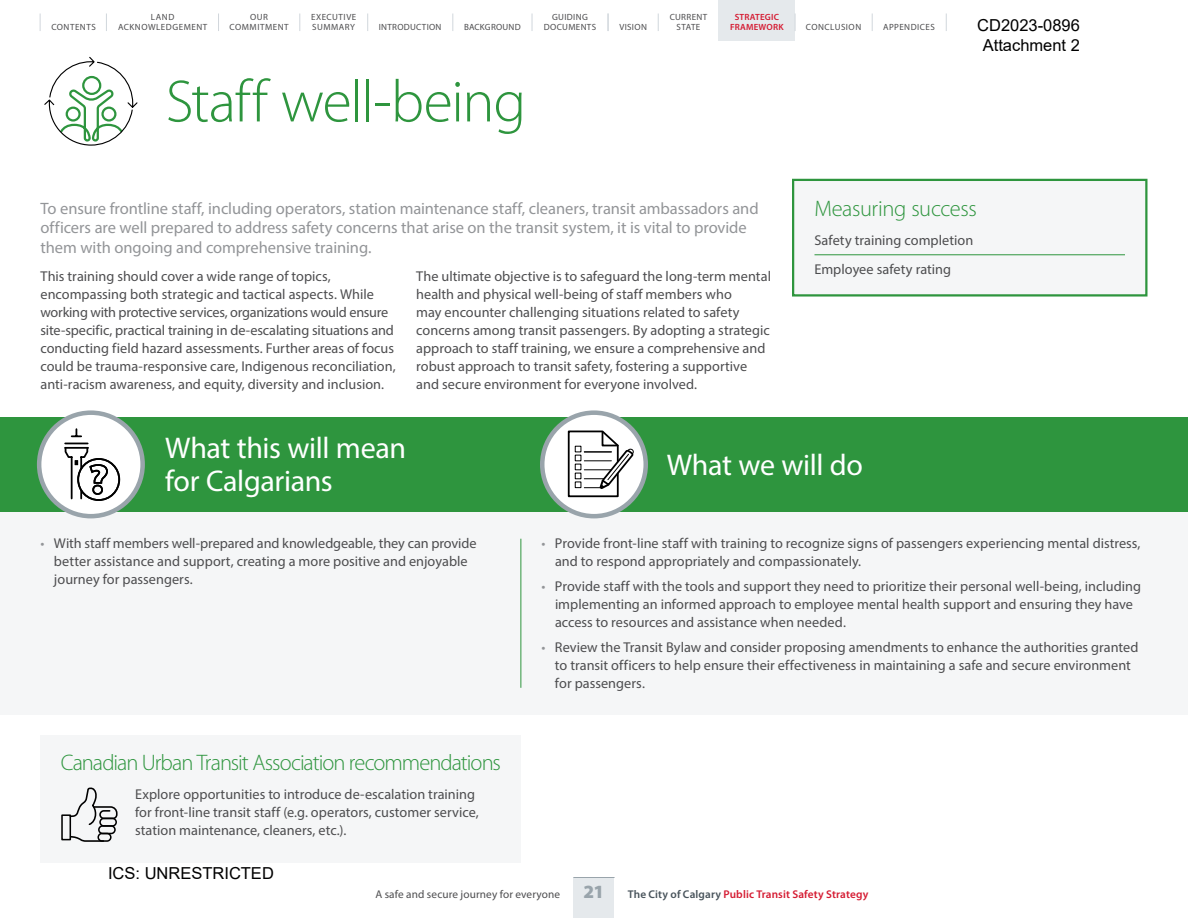
<style>
.page{position:relative;width:1188px;height:918px;background:#fff}
.page>*{position:absolute;margin:0;border:0;box-sizing:border-box;transform-origin:0 0}
.t1{font:300 60px "Myriad Pro";letter-spacing:-.02em;color:#2e953e}
.t2{font:30px/33.8px "Myriad Pro";letter-spacing:-.015em;color:#fff}
.t3{font:300 22.5px "Myriad Pro";letter-spacing:-.04em;color:#2e953e}
.t4{font:300 22.5px "Myriad Pro";letter-spacing:-.015em;color:#2e953e}
.t5{font:16.5px/19.5px "Myriad Pro";letter-spacing:-.005em;color:#939598}
.t6{font:16.5px/19.8px "Arial";color:#000;text-align:center}
.t7{font:14.25px/18px "Myriad Pro";color:#4d4d4f}
.t8{font:11.25px "Myriad Pro";letter-spacing:.01em;color:#4d4d4f}
.t9{font:9px/9.8px "Myriad Pro";letter-spacing:.045em;color:#4d4d4f;text-align:center}
.t10{font:600 9px/9.8px "Myriad Pro";letter-spacing:.02em;color:#d51b32;text-align:center}
.t11{font:9px "Myriad Pro";letter-spacing:.025em;color:#4d4d4f}
.s1{color:#939598}
.s2{font-weight:900;font-size:18.75px;color:#99a4ab}
.s3{font-weight:600;color:#48535b}
.s4{font-weight:600;color:#d51b32}
</style>
<div class="page">
<div style="left:0;top:512px;width:1188px;height:203px;background:#f5f6f7"></div>
<hr style="left:520px;top:539px;width:1px;height:149px;background:#2e953e">
<div style="left:793px;top:180px;width:353px;height:115px;background:#f5f6f7"></div>
<hr style="left:814px;top:254px;width:311px;height:1px;background:#2e953e">
<div style="left:792px;top:179px;width:356px;height:118px;border:2px solid #2e953e"></div>
<div style="left:0;top:417px;width:1188px;height:95px;background:#2e953e"></div>
<svg style="left:44px;top:56px;width:94px;height:90px"></svg>
<div style="left:40px;top:735px;width:481px;height:128px;background:#f5f6f7"></div>
<div style="left:61px;top:814px;width:10px;height:26px;border:2px solid #000"></div>
<svg style="left:69px;top:835px;width:30px;height:7px"></svg>
<div style="left:98px;top:825px;width:18px;height:9px;border:2px solid #000;border-radius:4px"></div>
<div style="left:97px;top:833px;width:15px;height:9px;border:2px solid #000;border-radius:4px"></div>
<svg style="left:69px;top:787px;width:49px;height:39px"></svg>
<div style="left:39px;top:413px;width:104px;height:103px;background:#fff;border-radius:50%"></div>
<div style="left:37px;top:410px;width:108px;height:108px;border:4px solid #99a4ab;border-radius:50%"></div>
<svg style="left:77px;top:458px;width:43px;height:43px"></svg>
<div style="left:77px;top:458px;width:43px;height:43px;border:2px solid #000;border-radius:50%"></div>
<svg style="left:64px;top:428px;width:45px;height:72px"></svg>
<svg style="left:542px;top:413px;width:104px;height:103px;background:#f1f3f3"></svg>
<div style="left:540px;top:410px;width:108px;height:108px;border:4px solid #99a4ab;border-radius:50%"></div>
<svg style="left:567px;top:430px;width:68px;height:68px;background:#cccccd"></svg>
<svg style="left:218px;top:14px;width:1px;height:17px"></svg>
<svg style="left:299px;top:14px;width:1px;height:17px"></svg>
<svg style="left:367px;top:14px;width:1px;height:17px"></svg>
<svg style="left:452px;top:14px;width:1px;height:17px"></svg>
<svg style="left:532px;top:14px;width:1px;height:17px"></svg>
<svg style="left:106px;top:14px;width:1px;height:17px"></svg>
<svg style="left:608px;top:14px;width:1px;height:17px"></svg>
<svg style="left:658px;top:14px;width:1px;height:17px"></svg>
<svg style="left:718px;top:14px;width:1px;height:17px"></svg>
<div style="left:719px;top:0;width:76px;height:40px;background:#e5e9ec"></div>
<svg style="left:795px;top:14px;width:1px;height:17px"></svg>
<svg style="left:872px;top:14px;width:1px;height:17px"></svg>
<svg style="left:946px;top:14px;width:1px;height:17px"></svg>
<svg style="left:40px;top:14px;width:1px;height:17px"></svg>
<div style="left:574px;top:878px;width:40px;height:40px;background:#e5e9ec"></div>
<hr style="left:574px;top:877px;width:40px;height:1px;background:#99a4ab">
<p class="t9" style="left:230px;top:12px;width:61px">OUR<br>COMMITMENT</p>
<p class="t9" style="left:544px;top:12px;width:54px">GUIDING<br>DOCUMENTS</p>
<p class="t9" style="left:619px;top:22px;width:29px">VISION</p>
<p class="t9" style="left:670px;top:12px;width:39px">CURRENT<br>STATE</p>
<p class="t10" style="left:730px;top:12px;width:55px">STRATEGIC<br>FRAMEWORK</p>
<p class="t9" style="left:806px;top:22px;width:57px">CONCLUSION</p>
<p class="t9" style="left:883px;top:22px;width:53px">APPENDICES</p>
<p class="t9" style="left:311px;top:12px;width:47px;text-align:left">EXECUTIVE<br>SUMMARY</p>
<p class="t9" style="left:151px;top:12px;width:25px">LAND</p>
<p class="t9" style="left:51px;top:22px;width:46px">CONTENTS</p>
<p class="t9" style="left:118px;top:22px;width:91px">ACKNOWLEDGEMENT</p>
<p class="t11" style="left:464px;top:21px;width:58px">BACKGROUND</p>
<p class="t9" style="left:379px;top:22px;width:64px">INTRODUCTION</p>
<p class="t6" style="left:977px;top:15px;width:104px">CD2023-0896<br>Attachment 2</p>
<h1 class="t1" style="left:166px;top:65px;width:362px">Staff well-being</h1>
<p class="t5" style="left:40px;top:198px;width:720px">To ensure frontline staff, including operators, station maintenance staff, cleaners, transit ambassadors and officers are well prepared to address safety concerns that arise on the transit system, it is vital to provide them with ongoing and comprehensive training.</p>
<p class="t7" style="left:40px;top:267px;width:357px">This training should cover a wide range of topics, encompassing both strategic and tactical aspects. While working with protective services, organizations would ensure site-specific, practical training in de-escalating situations and conducting field hazard assessments. Further areas of focus could be trauma-responsive care, Indigenous reconciliation, anti-racism awareness, and equity, diversity and inclusion.</p>
<p class="t7" style="left:416px;top:267px;width:356px">The ultimate objective is to safeguard the long-term mental health and physical well-being of staff members who<br>may encounter challenging situations related to safety concerns among transit passengers. By adopting a strategic approach to staff training, we ensure a comprehensive and robust approach to transit safety, fostering a supportive and secure environment for everyone involved.</p>
<h3 class="t4" style="left:814px;top:195px;width:164px">Measuring success</h3>
<p class="t7" style="left:814px;top:226px;width:160px;line-height:28.8px">Safety training completion<br>Employee safety rating</p>
<h2 class="t2" style="left:165px;top:430px;width:243px">What this will mean for Calgarians</h2>
<h2 class="t2" style="left:667px;top:447px;width:198px">What we will do</h2>
<p class="t7" style="left:54px;top:534px;width:424px;text-indent:-13px"><span class="s1">•</span> With staff members well-prepared and knowledgeable, they can provide better assistance and support, creating a more positive and enjoyable journey for passengers.</p>
<p class="t7" style="left:555px;top:534px;width:587px;text-indent:-14px"><span class="s1">•</span> Provide front-line staff with training to recognize signs of passengers experiencing mental distress, and to respond appropriately and compassionately.</p>
<p class="t7" style="left:555px;top:577px;width:588px;text-indent:-13px"><span class="s1">•</span> Provide staff with the tools and support they need to prioritize their personal well-being, including implementing an informed approach to employee mental health support and ensuring they have access to resources and assistance when needed.</p>
<p class="t7" style="left:555px;top:638px;width:585px;text-indent:-13px"><span class="s1">•</span> Review the Transit Bylaw and consider proposing amendments to enhance the authorities granted to transit officers to help ensure their effectiveness in maintaining a safe and secure environment for passengers.</p>
<h3 class="t3" style="left:61px;top:749px;width:442px">Canadian Urban Transit Association recommendations</h3>
<p class="t7" style="left:135px;top:785px;width:345px">Explore opportunities to introduce de-escalation training for front-line transit staff (e.g. operators, customer service, station maintenance, cleaners, etc.).</p>
<p class="t6" style="left:108px;top:863px;width:167px">ICS: UNRESTRICTED</p>
<p class="t8" style="left:375px;top:887px;width:494px">A safe and secure journey for everyone <span class="s2">21</span> <span class="s3">The City of Calgary</span> <span class="s4">Public Transit Safety Strategy</span></p>
</div>
